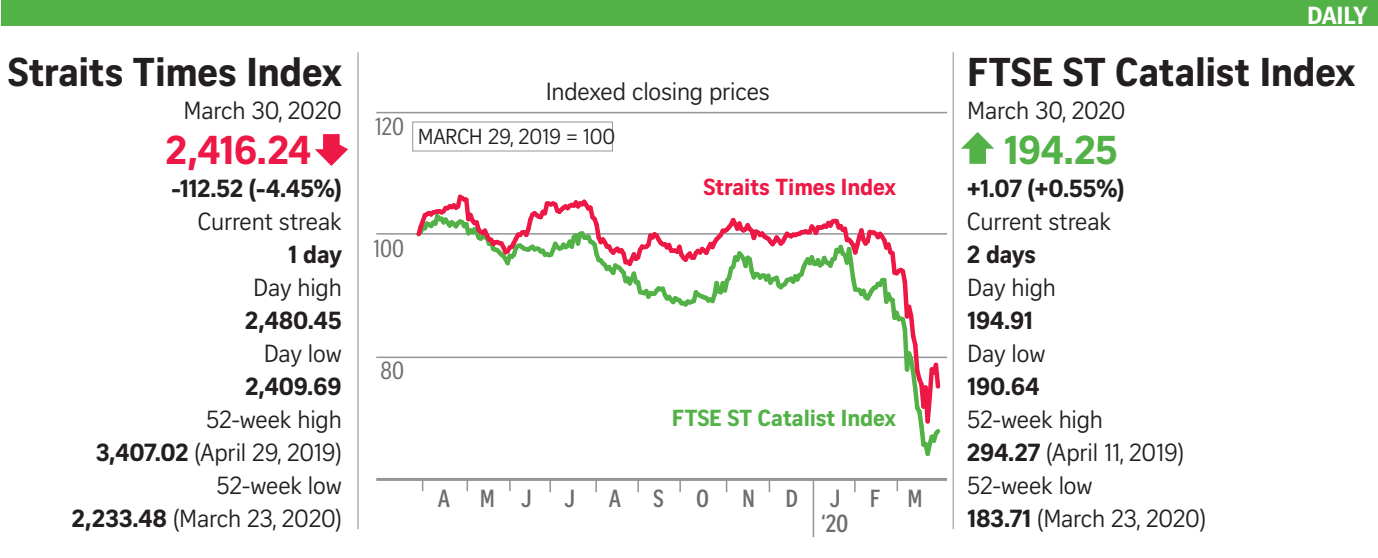
<style>
.page{position:relative;width:1378px;height:558px;background:#fff}
.page>*{position:absolute;margin:0;border:0;box-sizing:border-box;transform-origin:0 0}
.t1{font:700 39px "Curator Serp Text";letter-spacing:-.01em;color:#231f20}
.t2{font:700 39px "Curator Serp Text";color:#ed1845}
.t3{font:700 39px "Curator Serp Text";color:#52b147}
.t4{font:24px/33px "Curator Serp Text";letter-spacing:-.01em;color:#231f20;text-align:right}
.t5{font:700 24px "Curator Serp Text";letter-spacing:-.01em;color:#231f20}
.t6{font:700 24px/25.5px "Curator Head Cond ST Semi";color:#6c6d70;text-align:center}
.t7{font:24px "Curator Head Cond ST Regular";color:#6c6d70}
.t8{font:700 24px "Curator Serp Text";letter-spacing:-.02em;color:#fff}
.t9{font:22.5px "Curator Head ST Bold";letter-spacing:-.01em;color:#52b147}
.t10{font:22.5px "Curator Head ST Bold";letter-spacing:-.01em;color:#ed1845}
.t11{font:21px "Curator Serp Text";letter-spacing:-.01em;color:#231f20}
.s1{font-weight:700}
</style>
<div class="page">
<div style="left:2px;top:0;width:1376px;height:26px;background:#52b147"></div>
<svg style="left:961px;top:132px;width:33px;height:32px"></svg>
<svg style="left:315px;top:134px;width:33px;height:32px"></svg>
<div style="left:412px;top:121px;width:201px;height:30px;background:#fff;border:1px solid #939598"></div>
<hr style="left:357px;top:52px;width:2px;height:476px;background:#a8b7b6">
<hr style="left:952px;top:52px;width:2px;height:476px;background:#a8b7b6">
<hr style="left:376px;top:477px;width:571px;height:3px;background:#939598">
<hr style="left:376px;top:356px;width:571px;height:1px;background:#939598">
<hr style="left:376px;top:233px;width:571px;height:1px;background:#939598">
<hr style="left:376px;top:112px;width:571px;height:1px;background:#939598">
<svg style="left:412px;top:194px;width:532px;height:262px"></svg>
<hr style="left:812px;top:478px;width:2px;height:58px;background:#939598">
<svg style="left:466px;top:480px;width:2px;height:10px"></svg>
<svg style="left:896px;top:480px;width:2px;height:10px"></svg>
<svg style="left:549px;top:480px;width:2px;height:11px"></svg>
<svg style="left:595px;top:480px;width:2px;height:11px"></svg>
<svg style="left:637px;top:480px;width:2px;height:11px"></svg>
<svg style="left:679px;top:480px;width:2px;height:11px"></svg>
<svg style="left:768px;top:480px;width:2px;height:11px"></svg>
<h1 class="t1" style="left:8px;top:48px;width:335px">Straits Times Index</h1>
<p class="t4" style="left:184px;top:93px;width:160px">March 30, 2020</p>
<h1 class="t2" style="left:166px;top:126px;width:147px">2,416.24</h1>
<p class="t5" style="left:171px;top:173px;width:172px">-112.52 (-4.45%)</p>
<p class="t4" style="left:198px;top:204px;width:145px">Current streak</p>
<p class="t5" style="left:288px;top:239px;width:55px">1 day</p>
<p class="t4" style="left:253px;top:270px;width:90px">Day high</p>
<p class="t5" style="left:245px;top:305px;width:98px">2,480.45</p>
<p class="t4" style="left:264px;top:336px;width:80px">Day low</p>
<p class="t5" style="left:245px;top:371px;width:98px">2,409.69</p>
<p class="t4" style="left:72px;top:402px;width:271px">52-week high<br><span class="s1">3,407.02</span> (April 29, 2019)<br>52-week low<br><span class="s1">2,233.48</span> (March 23, 2020)</p>
<p class="t7" style="left:375px;top:114px;width:30px">120</p>
<p class="t4" style="left:546px;top:75px;width:226px">Indexed closing prices</p>
<p class="t11" style="left:418px;top:124px;width:199px">MARCH 29, 2019 = 100</p>
<p class="t10" style="left:703px;top:173px;width:194px">Straits Times Index</p>
<p class="t7" style="left:374px;top:235px;width:32px">100</p>
<p class="t7" style="left:380px;top:357px;width:25px">80</p>
<p class="t9" style="left:672px;top:403px;width:226px">FTSE ST Catalist Index</p>
<p class="t6" style="left:438px;top:485px;width:95px">AMJ</p>
<p class="t6" style="left:564px;top:485px;width:12px">J</p>
<p class="t6" style="left:609px;top:485px;width:14px">A</p>
<p class="t6" style="left:653px;top:485px;width:12px">S</p>
<p class="t6" style="left:696px;top:485px;width:15px">O</p>
<p class="t6" style="left:742px;top:485px;width:14px">N</p>
<p class="t6" style="left:785px;top:485px;width:14px">D</p>
<p class="t6" style="left:869px;top:485px;width:54px">F M</p>
<p class="t6" style="left:821px;top:485px;width:28px">J ‘20</p>
<p class="t8" style="left:1307px;top:1px;width:62px">DAILY</p>
<h1 class="t1" style="left:967px;top:48px;width:389px">FTSE ST Catalist Index</h1>
<p class="t4" style="left:967px;top:93px;width:160px">March 30, 2020</p>
<h1 class="t3" style="left:1004px;top:126px;width:115px">194.25</h1>
<p class="t5" style="left:967px;top:173px;width:159px">+1.07 (+0.55%)</p>
<p class="t4" style="left:967px;top:204px;width:145px">Current streak</p>
<p class="t5" style="left:967px;top:239px;width:70px">2 days</p>
<p class="t4" style="left:967px;top:270px;width:90px">Day high</p>
<p class="t5" style="left:967px;top:305px;width:67px">194.91</p>
<p class="t4" style="left:967px;top:336px;width:80px">Day low</p>
<p class="t5" style="left:967px;top:371px;width:74px">190.64</p>
<p class="t4" style="left:967px;top:402px;width:240px;text-align:left">52-week high<br><span class="s1">294.27</span> (April 11, 2019)<br>52-week low<br><span class="s1">183.71</span> (March 23, 2020)</p>
</div>
